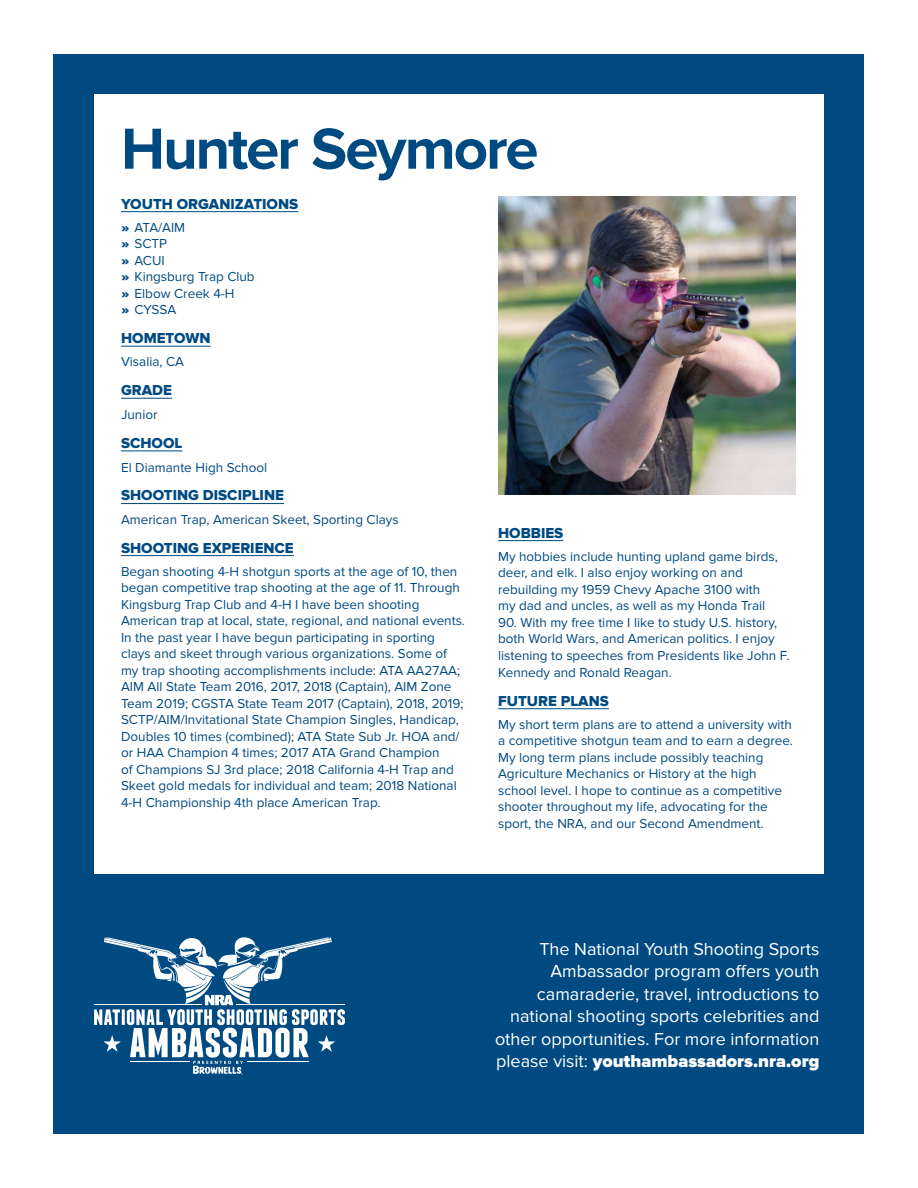
<style>
.page{position:relative;width:918px;height:1188px;background:#fff}
.page>*{position:absolute;margin:0;border:0;box-sizing:border-box;transform-origin:0 0}
.t1{font:700 60px "Proxima Nova";letter-spacing:-.035em;color:#004a82}
.t2{font:18px/22.5px "Proxima Nova";color:#fff;text-align:right}
.t3{font:15px "Proxima Nova Extrabld";color:#004a82}
.t4{font:13.5px/16.5px "Proxima Nova";color:#004a82}
.s1{font-weight:900}
</style>
<div class="page">
<div style="left:54px;top:54px;width:810px;height:1080px;background:#004a82"></div>
<div style="left:94px;top:94px;width:730px;height:780px;background:#fff"></div>
<svg style="left:94px;top:937px;width:251px;height:137px"></svg>
<img style="left:498px;top:197px;width:297px;height:297px">
<hr style="left:498px;top:540px;width:65px;height:1px;background:#004a82">
<hr style="left:498px;top:708px;width:111px;height:1px;background:#004a82">
<hr style="left:121px;top:211px;width:177px;height:1px;background:#004a82">
<hr style="left:121px;top:346px;width:90px;height:1px;background:#004a82">
<hr style="left:121px;top:398px;width:51px;height:1px;background:#004a82">
<hr style="left:121px;top:451px;width:62px;height:1px;background:#004a82">
<hr style="left:121px;top:503px;width:163px;height:1px;background:#004a82">
<hr style="left:121px;top:555px;width:173px;height:1px;background:#004a82">
<h1 class="t1" style="left:121px;top:114px;width:419px">Hunter Seymore</h1>
<p class="t3" style="left:121px;top:195px;width:179px">YOUTH ORGANIZATIONS</p>
<p class="t4" style="left:121px;top:219px;width:135px"><span class="s1">»</span> ATA/AIM<br><span class="s1">»</span> SCTP<br><span class="s1">»</span> ACUI<br><span class="s1">»</span> Kingsburg Trap Club <span class="s1">»</span> Elbow Creek 4-H<br><span class="s1">»</span> CYSSA</p>
<p class="t3" style="left:121px;top:329px;width:91px">HOMETOWN</p>
<p class="t4" style="left:121px;top:354px;width:65px">Visalia, CA</p>
<p class="t3" style="left:121px;top:382px;width:52px">GRADE</p>
<p class="t4" style="left:121px;top:406px;width:38px">Junior</p>
<p class="t3" style="left:121px;top:434px;width:63px">SCHOOL</p>
<p class="t4" style="left:121px;top:459px;width:148px">El Diamante High School</p>
<p class="t3" style="left:121px;top:487px;width:164px">SHOOTING DISCIPLINE</p>
<p class="t4" style="left:121px;top:511px;width:279px">American Trap, American Skeet, Sporting Clays</p>
<p class="t3" style="left:121px;top:539px;width:174px">SHOOTING EXPERIENCE</p>
<p class="t4" style="left:121px;top:563px;width:346px">Began shooting 4-H shotgun sports at the age of 10, then began competitive trap shooting at the age of 11. Through Kingsburg Trap Club and 4-H I have been shooting American trap at local, state, regional, and national events.<br>In the past year I have begun participating in sporting clays and skeet through various organizations. Some of my trap shooting accomplishments include: ATA AA27AA; AIM All State Team 2016, 2017, 2018 (Captain), AIM Zone Team 2019; CGSTA State Team 2017 (Captain), 2018, 2019; SCTP/AIM/Invitational State Champion Singles, Handicap, Doubles 10 times (combined); ATA State Sub Jr. HOA and/ or HAA Champion 4 times; 2017 ATA Grand Champion<br>of Champions SJ 3rd place; 2018 California 4-H Trap and Skeet gold medals for individual and team; 2018 National 4-H Championship 4th place American Trap.</p>
<p class="t3" style="left:498px;top:524px;width:67px">HOBBIES</p>
<p class="t4" style="left:498px;top:548px;width:281px">My hobbies include hunting upland game birds, deer, and elk. I also enjoy working on and rebuilding my 1959 Chevy Apache 3100 with my dad and uncles, as well as my Honda Trail</p>
<p class="t4" style="left:498px;top:614px;width:293px">90. With my free time I like to study U.S. history, both World Wars, and American politics. I enjoy listening to speeches from Presidents like John F.<br>Kennedy and Ronald Reagan.</p>
<p class="t3" style="left:498px;top:692px;width:112px">FUTURE PLANS</p>
<p class="t4" style="left:498px;top:716px;width:296px">My short term plans are to attend a university with a competitive shotgun team and to earn a degree.<br>My long term plans include possibly teaching Agriculture Mechanics or History at the high school level. I hope to continue as a competitive shooter throughout my life, advocating for the sport, the NRA, and our Second Amendment.</p>
<p class="t2" style="left:495px;top:938px;width:326px">The National Youth Shooting Sports Ambassador program offers youth camaraderie, travel, introductions to national shooting sports celebrities and other opportunities. For more information please visit: <span class="s1">youthambassadors.nra.org</span></p>
</div>
